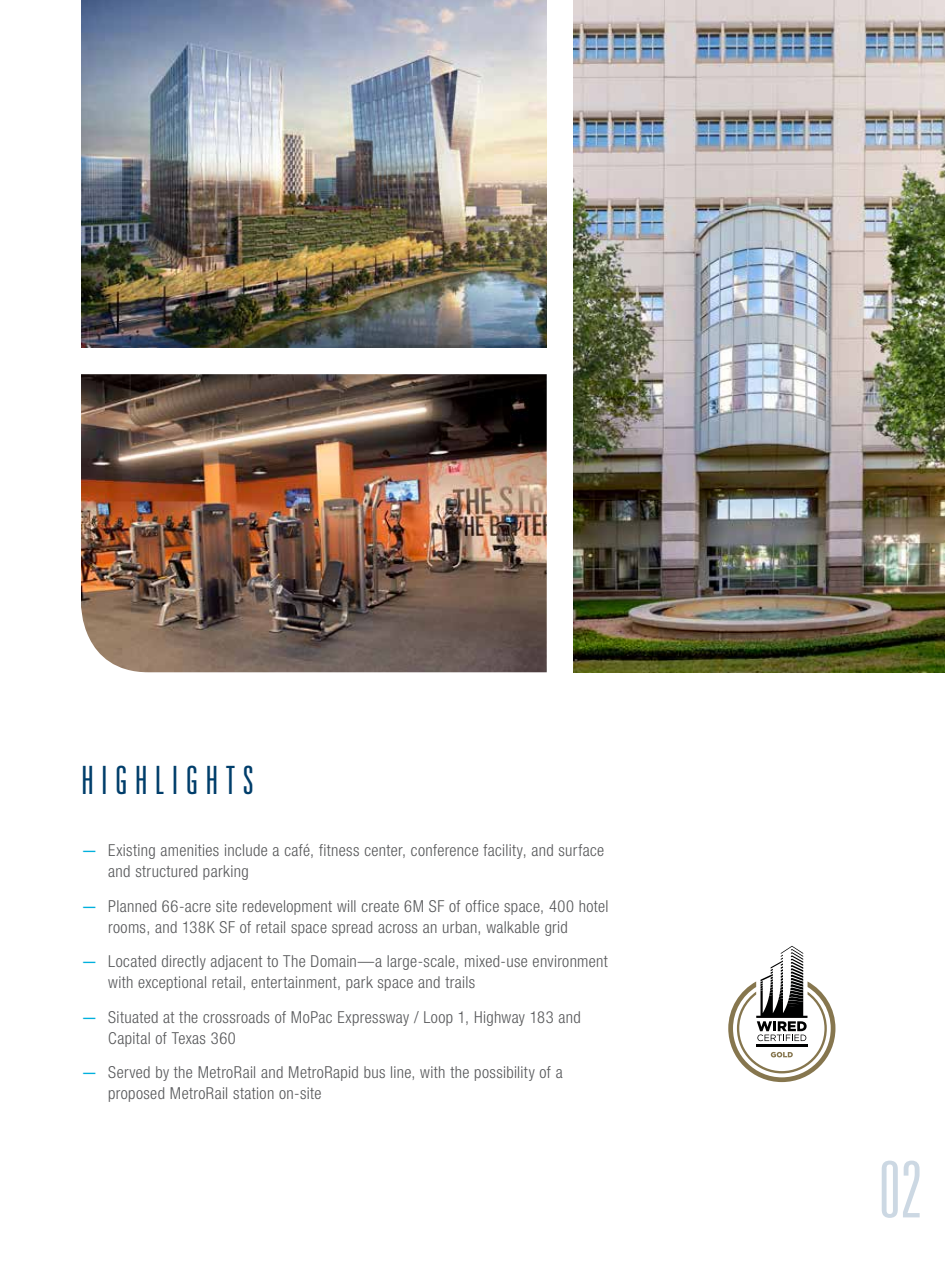
<style>
.page{position:relative;width:945px;height:1269px;background:#fff}
.page>*{position:absolute;margin:0;border:0;box-sizing:border-box;transform-origin:0 0}
.t1{font:300 ultra-condensed 78px "Univers LT Std";color:#ccd8e3}
.t2{font:300 ultra-condensed 39px "Univers LT Std";letter-spacing:.18em;color:#003e6b}
.t3{font:300 condensed 16.5px/21px "Helvetica Neue LT Std";letter-spacing:.02em;color:#58595b}
.s1{font-weight:400;font-stretch:normal;color:#00b0dd}
</style>
<div class="page">
<img style="left:81px;top:0;width:466px;height:347px">
<img style="left:574px;top:0;width:371px;height:672px">
<img style="left:81px;top:374px;width:466px;height:298px">
<svg style="left:728px;top:946px;width:107px;height:136px"></svg>
<h2 class="t2" style="left:81px;top:760px;width:174px">HIGHLIGHTS</h2>
<p class="t3" style="left:108px;top:840px;width:497px;text-indent:-27px"><span class="s1">—</span> Existing amenities include a café, fitness center, conference facility, and surface and structured parking</p>
<p class="t3" style="left:108px;top:895px;width:502px;text-indent:-27px"><span class="s1">—</span> Planned 66-acre site redevelopment will create 6M SF of office space, 400 hotel rooms, and 138K SF of retail space spread across an urban, walkable grid</p>
<p class="t3" style="left:108px;top:951px;width:501px;text-indent:-27px"><span class="s1">—</span> Located directly adjacent to The Domain—a large-scale, mixed-use environment with exceptional retail, entertainment, park space and trails</p>
<p class="t3" style="left:108px;top:1006px;width:474px;text-indent:-27px"><span class="s1">—</span> Situated at the crossroads of MoPac Expressway / Loop 1, Highway 183 and<br>Capital of Texas 360</p>
<p class="t3" style="left:108px;top:1062px;width:456px;text-indent:-27px"><span class="s1">—</span> Served by the MetroRail and MetroRapid bus line, with the possibility of a proposed MetroRail station on-site</p>
<h1 class="t1" style="left:879px;top:1149px;width:45px">02</h1>
</div>
